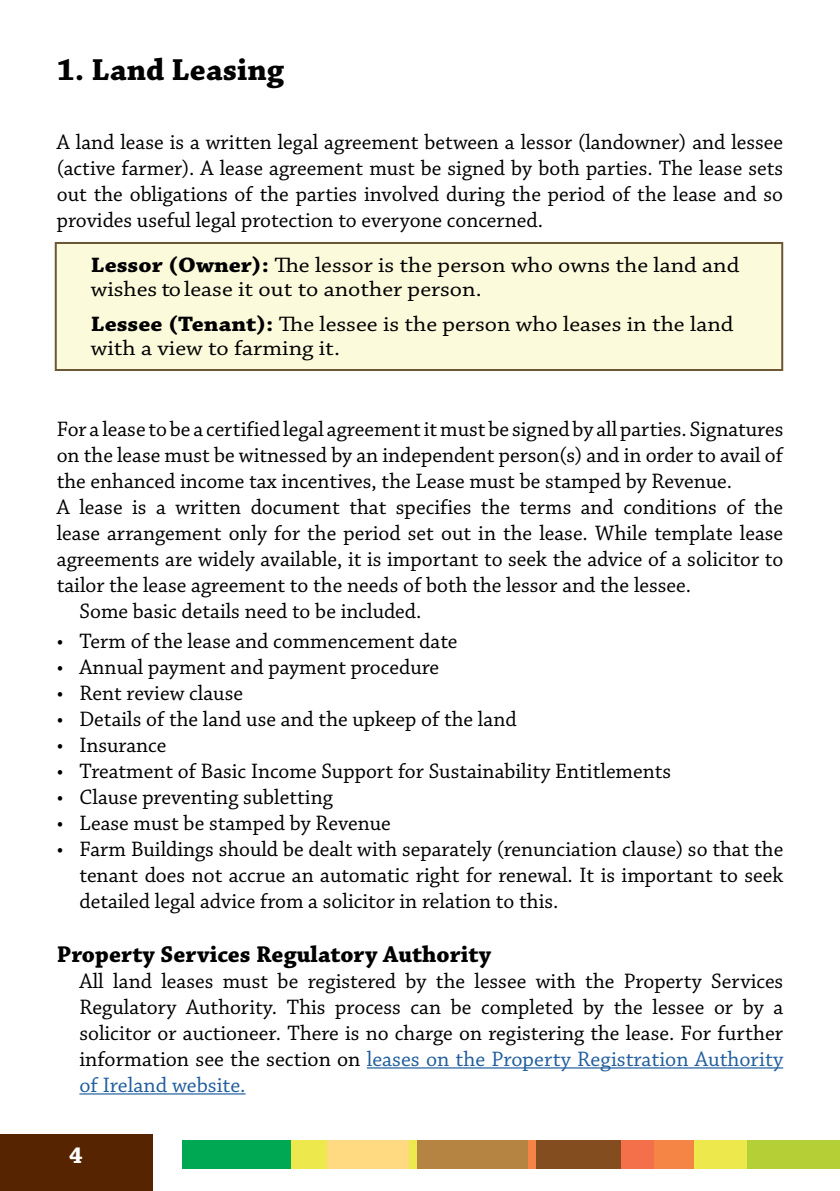
<style>
.page{position:relative;width:840px;height:1191px;background:#fff}
.page>*{position:absolute;margin:0;border:0;box-sizing:border-box;transform-origin:0 0}
._001_Main_Bold_Headings{font:700 32px "Chaparral Pro";color:#000}
._003__Smaller_Bold_Headings{font:700 24px "Chaparral Pro";color:#000}
.t1{font:700 24px "Chaparral Pro";color:#fff}
.Body_Text{font:22px/26px "Chaparral Pro";color:#000;text-align:justify}
.Body_Text-2{font:22px/24px "Chaparral Pro";color:#000;scale:1.1 1}
.s1{font-weight:700}
.s2{color:#215e9e}
</style>
<div class="page">
<div style="left:181px;top:1140px;width:110px;height:28px;background:#00a853"></div>
<div style="left:327px;top:1140px;width:82px;height:28px;background:#ffda80"></div>
<div style="left:291px;top:1140px;width:36px;height:28px;background:#ede94d"></div>
<div style="left:417px;top:1140px;width:110px;height:28px;background:#b58443"></div>
<div style="left:409px;top:1140px;width:8px;height:28px;background:#ede94d"></div>
<div style="left:535px;top:1140px;width:85px;height:28px;background:#844d20"></div>
<div style="left:527px;top:1140px;width:8px;height:28px;background:#f58545"></div>
<div style="left:653px;top:1140px;width:41px;height:28px;background:#f58545"></div>
<div style="left:620px;top:1140px;width:33px;height:28px;background:#f3704b"></div>
<div style="left:746px;top:1140px;width:93px;height:28px;background:#b5d037"></div>
<div style="left:694px;top:1140px;width:52px;height:28px;background:#ede94d"></div>
<div style="left:0;top:1134px;width:153px;height:57px;background:#562500"></div>
<hr style="left:366px;top:1067px;width:416px;height:1px;background:#215e9e">
<hr style="left:79px;top:1093px;width:166px;height:1px;background:#215e9e">
<div style="left:56px;top:243px;width:725px;height:127px;background:#fbfadb"></div>
<div style="left:55px;top:242px;width:727px;height:129px;border:2px solid #6c5735"></div>
<p class="_001_Main_Bold_Headings" style="left:57px;top:51px;width:229px">1. Land Leasing</p>
<p class="Body_Text" style="left:57px;top:130px;width:727px">A land lease is a written legal agreement between a lessor (landowner) and lessee (active farmer). A lease agreement must be signed by both parties. The lease sets out the obligations of the parties involved during the period of the lease and so provides useful legal protection to everyone concerned.</p>
<p class="Body_Text-2" style="left:91px;top:253px;width:590px"><span class="s1">Lessor (Owner):</span> The lessor is the person who owns the land and wishes to lease it out to another person.</p>
<p class="Body_Text-2" style="left:91px;top:313px;width:585px"><span class="s1">Lessee (Tenant):</span> The lessee is the person who leases in the land with a view to farming it.</p>
<p class="Body_Text" style="left:57px;top:416px;width:727px">For a lease to be a certified legal agreement it must be signed by all parties. Signatures on the lease must be witnessed by an independent person(s) and in order to avail of the enhanced income tax incentives, the Lease must be stamped by Revenue.</p>
<p class="Body_Text" style="left:57px;top:494px;width:727px">A lease is a written document that specifies the terms and conditions of the lease arrangement only for the period set out in the lease. While template lease agreements are widely available, it is important to seek the advice of a solicitor to tailor the lease agreement to the needs of both the lessor and the lessee.</p>
<p class="Body_Text" style="left:79px;top:598px;width:343px">Some basic details need to be included.</p>
<p class="Body_Text" style="left:57px;top:628px;width:402px">• Term of the lease and commencement date</p>
<p class="Body_Text" style="left:57px;top:654px;width:384px">• Annual payment and payment procedure</p>
<p class="Body_Text" style="left:57px;top:680px;width:188px">• Rent review clause</p>
<p class="Body_Text" style="left:57px;top:706px;width:461px">• Details of the land use and the upkeep of the land</p>
<p class="Body_Text" style="left:57px;top:732px;width:111px">• Insurance</p>
<p class="Body_Text" style="left:57px;top:758px;width:615px">• Treatment of Basic Income Support for Sustainability Entitlements</p>
<p class="Body_Text" style="left:57px;top:784px;width:277px">• Clause preventing subletting</p>
<p class="Body_Text" style="left:57px;top:810px;width:335px">• Lease must be stamped by Revenue</p>
<p class="Body_Text" style="left:79px;top:836px;width:705px;text-indent:-23px">• Farm Buildings should be dealt with separately (renunciation clause) so that the tenant does not accrue an automatic right for renewal. It is important to seek detailed legal advice from a solicitor in relation to this.</p>
<p class="_003__Smaller_Bold_Headings" style="left:57px;top:940px;width:435px">Property Services Regulatory Authority</p>
<p class="Body_Text" style="left:79px;top:968px;width:705px">All land leases must be registered by the lessee with the Property Services Regulatory Authority. This process can be completed by the lessee or by a solicitor or auctioneer. There is no charge on registering the lease. For further information see the section on <span class="s2">leases on the Property Registration Authority of Ireland website.</span></p>
<p class="t1" style="left:69px;top:1141px;width:15px">4</p>
</div>
